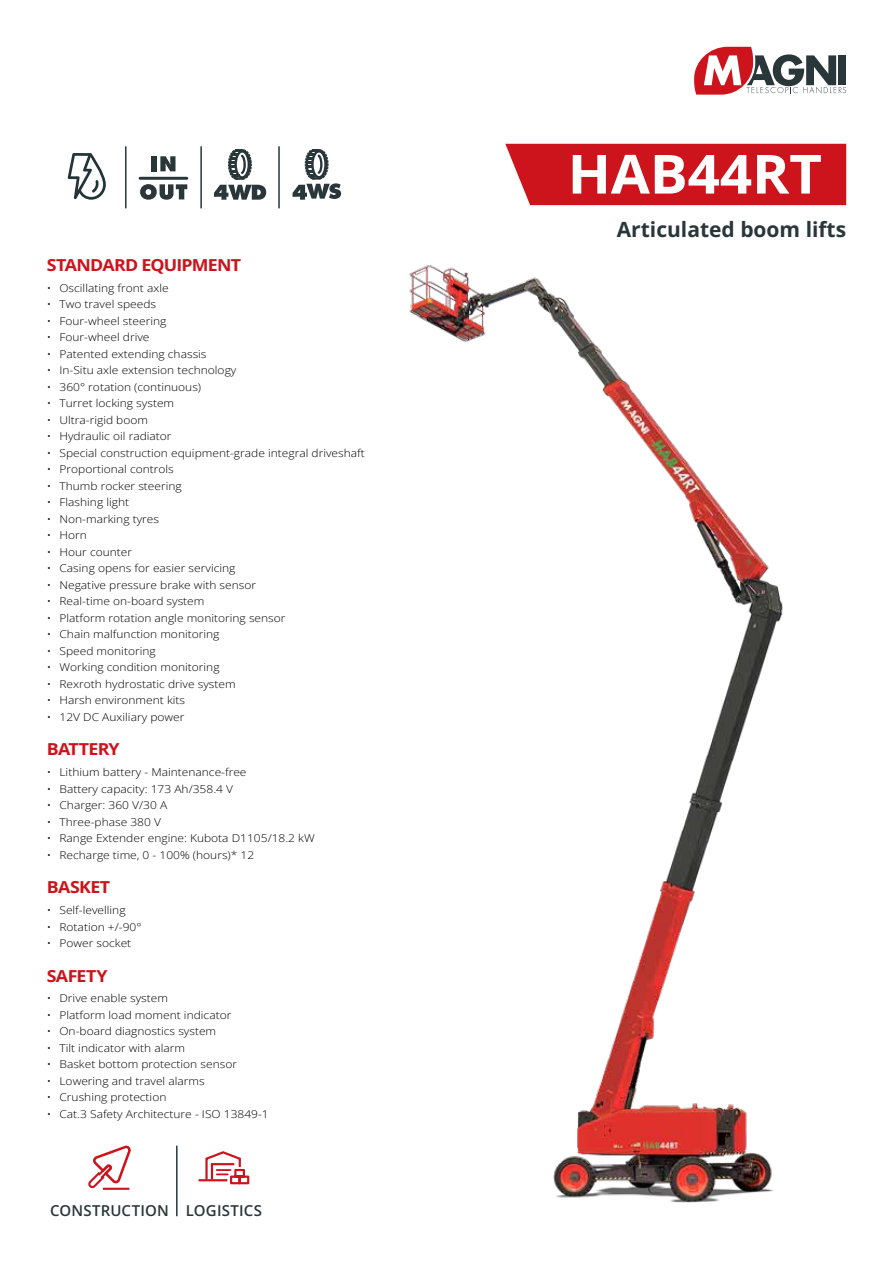
<style>
.page{position:relative;width:893px;height:1263px;background:#fff}
.page>*{position:absolute;margin:0;border:0;box-sizing:border-box;transform-origin:0 0}
.t1{font:700 54px "Open Sans";letter-spacing:-.005em;color:#fff;scale:1.05 1}
.t2{font:700 21px "Open Sans";color:#29363a}
.t3{font:700 16.5px "Open Sans";letter-spacing:-.04em;color:#cd131c;scale:1.08 1}
.t4{font:600 15px "Open Sans";letter-spacing:.01em;color:#29363a}
.t5{font:300 10.8px "Open Sans";color:#000;scale:1.11 1}
</style>
<div class="page">
<svg style="left:694px;top:47px;width:152px;height:48px"></svg>
<div style="left:505px;top:144px;width:342px;height:61px;background:#cd131c"></div>
<div style="left:152px;top:156px;width:5px;height:15px;background:#29363a"></div>
<svg style="left:160px;top:156px;width:15px;height:15px"></svg>
<svg style="left:140px;top:184px;width:47px;height:16px"></svg>
<hr style="left:140px;top:177px;width:47px;height:3px;background:#29363a">
<hr style="left:125px;top:146px;width:2px;height:62px;background:#29363a">
<hr style="left:200px;top:146px;width:2px;height:62px;background:#29363a">
<hr style="left:278px;top:146px;width:2px;height:62px;background:#29363a">
<svg style="left:214px;top:149px;width:52px;height:51px"></svg>
<svg style="left:68px;top:153px;width:38px;height:47px"></svg>
<svg style="left:293px;top:149px;width:48px;height:51px"></svg>
<img style="left:409px;top:265px;width:374px;height:938px">
<svg style="left:88px;top:1145px;width:43px;height:45px"></svg>
<hr style="left:103px;top:1188px;width:26px;height:2px;background:#cd131c">
<svg style="left:204px;top:1151px;width:46px;height:34px"></svg>
<hr style="left:199px;top:1179px;width:28px;height:2px;background:#cd131c">
<hr style="left:176px;top:1145px;width:2px;height:71px;background:#29363a">
<h3 class="t3" style="left:47px;top:253px;width:182px">STANDARD EQUIPMENT</h3>
<p class="t5" style="left:47px;top:280px;width:111px">• Oscillating front axle</p>
<p class="t5" style="left:47px;top:297px;width:100px">• Two travel speeds</p>
<p class="t5" style="left:47px;top:313px;width:109px">• Four-wheel steering</p>
<p class="t5" style="left:47px;top:330px;width:94px">• Four-wheel drive</p>
<p class="t5" style="left:47px;top:346px;width:145px">• Patented extending chassis</p>
<p class="t5" style="left:47px;top:363px;width:172px">• In-Situ axle extension technology</p>
<p class="t5" style="left:47px;top:379px;width:141px">• 360° rotation (continuous)</p>
<p class="t5" style="left:47px;top:396px;width:116px">• Turret locking system</p>
<p class="t5" style="left:47px;top:412px;width:93px">• Ultra-rigid boom</p>
<p class="t5" style="left:47px;top:429px;width:114px">• Hydraulic oil radiator</p>
<p class="t5" style="left:47px;top:445px;width:288px">• Special construction equipment-grade integral driveshaft</p>
<p class="t5" style="left:47px;top:462px;width:116px">• Proportional controls</p>
<p class="t5" style="left:47px;top:478px;width:123px">• Thumb rocker steering</p>
<p class="t5" style="left:47px;top:495px;width:76px">• Flashing light</p>
<p class="t5" style="left:47px;top:511px;width:103px">• Non-marking tyres</p>
<p class="t5" style="left:47px;top:528px;width:38px">• Horn</p>
<p class="t5" style="left:47px;top:544px;width:78px">• Hour counter</p>
<p class="t5" style="left:47px;top:561px;width:172px">• Casing opens for easier servicing</p>
<p class="t5" style="left:47px;top:577px;width:190px">• Negative pressure brake with sensor</p>
<p class="t5" style="left:47px;top:594px;width:144px">• Real-time on-board system</p>
<p class="t5" style="left:47px;top:610px;width:217px">• Platform rotation angle monitoring sensor</p>
<p class="t5" style="left:47px;top:627px;width:157px">• Chain malfunction monitoring</p>
<p class="t5" style="left:47px;top:643px;width:100px">• Speed monitoring</p>
<p class="t5" style="left:47px;top:660px;width:157px">• Working condition monitoring</p>
<p class="t5" style="left:47px;top:676px;width:172px">• Rexroth hydrostatic drive system</p>
<p class="t5" style="left:47px;top:693px;width:126px">• Harsh environment kits</p>
<p class="t5" style="left:47px;top:709px;width:126px">• 12V DC Auxiliary power</p>
<h3 class="t3" style="left:47px;top:738px;width:69px">BATTERY</h3>
<p class="t5" style="left:47px;top:765px;width:182px">• Lithium battery - Maintenance-free</p>
<p class="t5" style="left:47px;top:781px;width:169px">• Battery capacity: 173 Ah/358.4 V</p>
<p class="t5" style="left:47px;top:798px;width:110px">• Charger: 360 V/30 A</p>
<p class="t5" style="left:47px;top:814px;width:104px">• Three-phase 380 V</p>
<p class="t5" style="left:47px;top:831px;width:243px">• Range Extender engine: Kubota D1105/18.2 kW</p>
<p class="t5" style="left:47px;top:847px;width:188px">• Recharge time, 0 - 100% (hours)* 12</p>
<h3 class="t3" style="left:47px;top:875px;width:60px">BASKET</h3>
<p class="t5" style="left:47px;top:903px;width:73px">• Self-levelling</p>
<p class="t5" style="left:47px;top:919px;width:87px">• Rotation +/-90°</p>
<p class="t5" style="left:47px;top:936px;width:78px">• Power socket</p>
<h3 class="t3" style="left:47px;top:964px;width:58px">SAFETY</h3>
<p class="t5" style="left:47px;top:991px;width:111px">• Drive enable system</p>
<p class="t5" style="left:47px;top:1007px;width:168px">• Platform load moment indicator</p>
<p class="t5" style="left:47px;top:1024px;width:154px">• On-board diagnostics system</p>
<p class="t5" style="left:47px;top:1040px;width:126px">• Tilt indicator with alarm</p>
<p class="t5" style="left:47px;top:1057px;width:173px">• Basket bottom protection sensor</p>
<p class="t5" style="left:47px;top:1073px;width:144px">• Lowering and travel alarms</p>
<p class="t5" style="left:47px;top:1090px;width:109px">• Crushing protection</p>
<p class="t5" style="left:47px;top:1106px;width:202px">• Cat.3 Safety Architecture - ISO 13849-1</p>
<h3 class="t4" style="left:50px;top:1200px;width:213px">CONSTRUCTION LOGISTICS</h3>
<h1 class="t1" style="left:568px;top:136px;width:244px">HAB44RT</h1>
<h2 class="t2" style="left:617px;top:215px;width:231px">Articulated boom lifts</h2>
</div>
